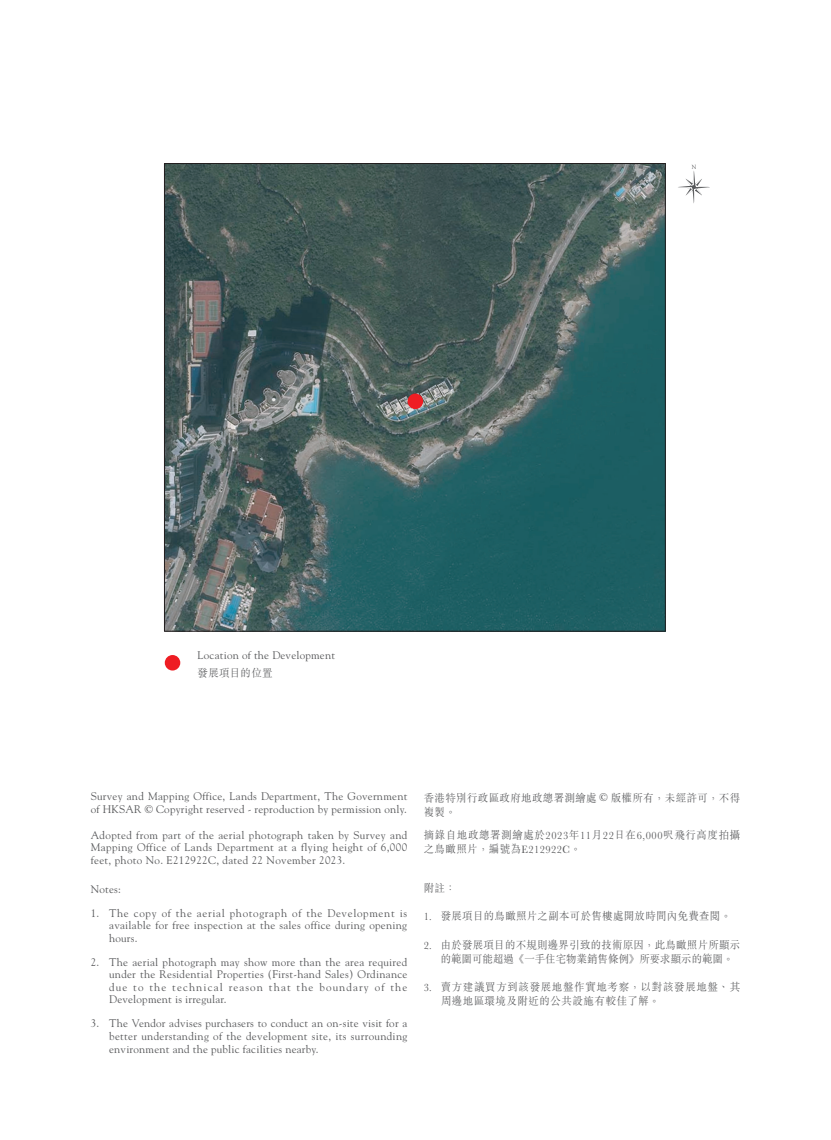
<style>
.page{position:relative;width:831px;height:1140px;background:#fff}
.page>*{position:absolute;margin:0;border:0;box-sizing:border-box;transform-origin:0 0}
.Eng_text_with_1_K{font:11px/12.6px "Goudy";letter-spacing:.025em;color:#57585a;text-align:justify}
.Eng_text_K{font:11px/12.6px "Goudy";letter-spacing:.025em;color:#57585a;text-align:justify}
.Chi_text_with_1_K{font:300 11px/14px "M Sung HK";letter-spacing:.03em;color:#57585a;scale:.95 1}
.Chi_text_K{font:300 11px/14px "M Sung HK";letter-spacing:.06em;color:#57585a;scale:.95 1}
.Chi_text_with_1_K-2{font:300 11px/14px "M Sung HK";letter-spacing:.065em;color:#57585a;scale:.95 1}
.Eng_text_K-2{font:300 11px/14px "M Sung HK";letter-spacing:.035em;color:#57585a;scale:.95 1}
.t1{font:6px "Goudy";color:#57585a}
.s1{font-family:"Goudy";font-weight:400}
</style>
<div class="page">
<svg style="left:164px;top:163px;width:502px;height:508px;background:#4e6d6d"></svg>
<div style="left:165px;top:655px;width:15px;height:15px;background:#ee1d23;border-radius:50%"></div>
<svg style="left:678px;top:171px;width:32px;height:32px"></svg>
<p class="Eng_text_K" style="left:197px;top:648px;width:139px">Location of the Development</p>
<p class="Eng_text_K-2" style="left:197px;top:665px;width:80px">發展項目的位置</p>
<p class="t1" style="left:692px;top:163px;width:6px">N</p>
<p class="Eng_text_K" style="left:91px;top:789px;width:318px">Survey and Mapping Office, Lands Department, The Government of HKSAR © Copyright reserved - reproduction by permission only.</p>
<p class="Eng_text_K-2" style="left:423px;top:789px;width:335px">香港特別行政區政府地政總署測繪處 <span class="s1">©</span> 版權所有，未經許可，不得複製。</p>
<p class="Eng_text_K" style="left:91px;top:828px;width:318px">Adopted from part of the aerial photograph taken by Survey and Mapping Office of Lands Department at a flying height of 6,000 feet, photo No. E212922C, dated 22 November 2023.</p>
<p class="Eng_text_with_1_K" style="left:91px;top:882px;width:32px">Notes:</p>
<p class="Eng_text_with_1_K" style="left:109px;top:906px;width:299px;text-indent:-18px">1. The copy of the aerial photograph of the Development is available for free inspection at the sales office during opening hours.</p>
<p class="Eng_text_with_1_K" style="left:109px;top:955px;width:300px;text-indent:-18px">2. The aerial photograph may show more than the area required under the Residential Properties (First-hand Sales) Ordinance due to the technical reason that the boundary of the Development is irregular.</p>
<p class="Eng_text_with_1_K" style="left:109px;top:1017px;width:300px;text-indent:-18px">3. The Vendor advises purchasers to conduct an on-site visit for a better understanding of the development site, its surrounding environment and the public facilities nearby.</p>
<p class="Chi_text_K" style="left:423px;top:827px;width:335px">摘錄自地政總署測繪處於2023年11月22日在6,000呎飛行高度拍攝之鳥瞰照片，編號為E212922C。</p>
<p class="Chi_text_with_1_K" style="left:423px;top:880px;width:35px">附註：</p>
<p class="Chi_text_with_1_K" style="left:423px;top:908px;width:325px">1. 發展項目的鳥瞰照片之副本可於售樓處開放時間內免費查閱。</p>
<p class="Chi_text_with_1_K" style="left:441px;top:937px;width:317px;text-indent:-17px">2. 由於發展項目的不規則邊界引致的技術原因，此鳥瞰照片所顯示的範圍可能超過《一手住宅物業銷售條例》所要求顯示的範圍。</p>
<p class="Chi_text_with_1_K-2" style="left:441px;top:979px;width:316px;text-indent:-17px">3. 賣方建議買方到該發展地盤作實地考察，以對該發展地盤、其周邊地區環境及附近的公共設施有較佳了解。</p>
</div>
